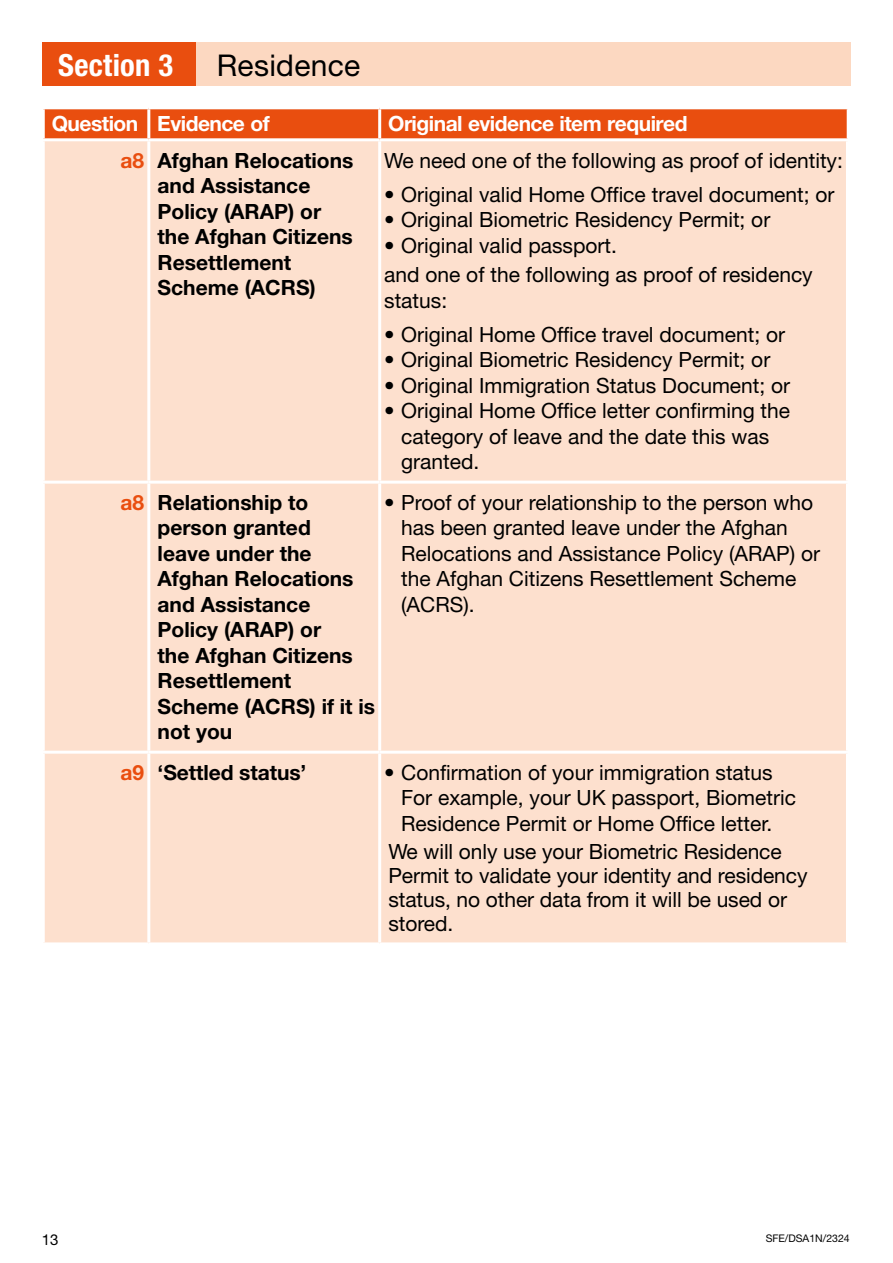
<style>
.page{position:relative;width:893px;height:1263px;background:#fff}
.page>*{position:absolute;margin:0;border:0;box-sizing:border-box;transform-origin:0 0}
.Section_header_1{font:700 condensed 30.6px "Helvetica Neue LT Std";letter-spacing:.01em;color:#fff}
.Section_header_2{font:30px "Helvetica Neue LT Std";letter-spacing:.01em;color:#000}
.Table_-_Bullet{font:21px/25.5px "Helvetica Neue LT Std";color:#000}
.Body{font:700 21px/25.5px "Helvetica Neue LT Std";color:#000}
.Table_contents_Hel_R{font:21px/24px "Helvetica Neue LT Std";letter-spacing:-.005em;color:#000}
.Table_-_Body{font:21px/25.5px "Helvetica Neue LT Std";color:#000}
.t1{font:700 21px "Helvetica Neue LT Std";letter-spacing:-.025em;color:#fff}
.Table_contents_Hel_R-2{font:700 21px "Helvetica Neue LT Std";letter-spacing:-.005em;color:#000}
.sub-section_number{font:700 21px "Helvetica Neue LT Std";color:#e94e0f}
.t2{font:15px "Helvetica Neue LT Std";color:#000}
.t3{font:10.5px "Helvetica Neue LT Std";color:#000}
</style>
<div class="page">
<div style="left:192px;top:43px;width:658px;height:43px;background:#fcd8c1"></div>
<div style="left:43px;top:43px;width:153px;height:43px;background:#e94e0f"></div>
<div style="left:45px;top:141px;width:801px;height:801px;background:#fde0ce"></div>
<hr style="left:147px;top:141px;width:3px;height:340px;background:#fff">
<hr style="left:378px;top:141px;width:3px;height:340px;background:#fff">
<hr style="left:42px;top:481px;width:107px;height:3px;background:#fff">
<hr style="left:149px;top:481px;width:231px;height:3px;background:#fff">
<hr style="left:147px;top:484px;width:3px;height:267px;background:#fff">
<hr style="left:380px;top:481px;width:469px;height:3px;background:#fff">
<hr style="left:378px;top:484px;width:3px;height:267px;background:#fff">
<hr style="left:42px;top:751px;width:107px;height:3px;background:#fff">
<hr style="left:149px;top:751px;width:231px;height:3px;background:#fff">
<hr style="left:147px;top:754px;width:3px;height:188px;background:#fff">
<hr style="left:380px;top:751px;width:469px;height:3px;background:#fff">
<hr style="left:378px;top:754px;width:3px;height:188px;background:#fff">
<svg style="left:43px;top:108px;width:805px;height:32px;background:#eb6027"></svg>
<h1 class="Section_header_1" style="left:58px;top:46px;width:116px">Section 3</h1>
<h2 class="Section_header_2" style="left:217px;top:47px;width:145px">Residence</h2>
<p class="t1" style="left:52px;top:111px;width:88px">Question</p>
<p class="t1" style="left:157px;top:111px;width:114px">Evidence of</p>
<p class="t1" style="left:388px;top:111px;width:301px">Original evidence item required</p>
<p class="sub-section_number" style="left:121px;top:147px;width:25px">a8</p>
<p class="Body" style="left:158px;top:147px;width:197px">Afghan Relocations and Assistance<br>Policy (ARAP) or the Afghan Citizens<br>Resettlement<br>Scheme (ACRS)</p>
<p class="Table_-_Body" style="left:384px;top:147px;width:460px">We need one of the following as proof of identity:</p>
<p class="Table_-_Bullet" style="left:384px;top:181px;width:452px">• Original valid Home Office travel document; or</p>
<p class="Table_-_Bullet" style="left:384px;top:207px;width:388px">• Original Biometric Residency Permit; or</p>
<p class="Table_-_Bullet" style="left:384px;top:232px;width:234px">• Original valid passport.</p>
<p class="Table_-_Body" style="left:384px;top:262px;width:430px">and one of the following as proof of residency status:</p>
<p class="Table_-_Bullet" style="left:384px;top:321px;width:402px">• Original Home Office travel document; or</p>
<p class="Table_-_Bullet" style="left:384px;top:347px;width:388px">• Original Biometric Residency Permit; or</p>
<p class="Table_-_Bullet" style="left:384px;top:372px;width:408px">• Original Immigration Status Document; or</p>
<p class="Table_-_Bullet" style="left:401px;top:398px;width:390px;text-indent:-17px">• Original Home Office letter confirming the category of leave and the date this was granted.</p>
<p class="sub-section_number" style="left:121px;top:489px;width:25px">a8</p>
<p class="Body" style="left:158px;top:489px;width:219px">Relationship to person granted<br>leave under the<br>Afghan Relocations and Assistance<br>Policy (ARAP) or<br>the Afghan Citizens<br>Resettlement<br>Scheme (ACRS) if it is not you</p>
<p class="Table_-_Bullet" style="left:401px;top:489px;width:420px;text-indent:-17px">• Proof of your relationship to the person who has been granted leave under the Afghan Relocations and Assistance Policy (ARAP) or the Afghan Citizens Resettlement Scheme (ACRS).</p>
<p class="sub-section_number" style="left:121px;top:759px;width:25px">a9</p>
<p class="Table_contents_Hel_R-2" style="left:158px;top:759px;width:150px">‘Settled status’</p>
<p class="Table_-_Bullet" style="left:401px;top:759px;width:396px;text-indent:-17px">• Confirmation of your immigration status<br>For example, your UK passport, Biometric<br>Residence Permit or Home Office letter.</p>
<p class="Table_contents_Hel_R" style="left:388px;top:839px;width:421px">We will only use your Biometric Residence Permit to validate your identity and residency status, no other data from it will be used or stored.</p>
<p class="t2" style="left:42px;top:1231px;width:18px">13</p>
<p class="t3" style="left:766px;top:1232px;width:86px">SFE/DSA1N/2324</p>
</div>
